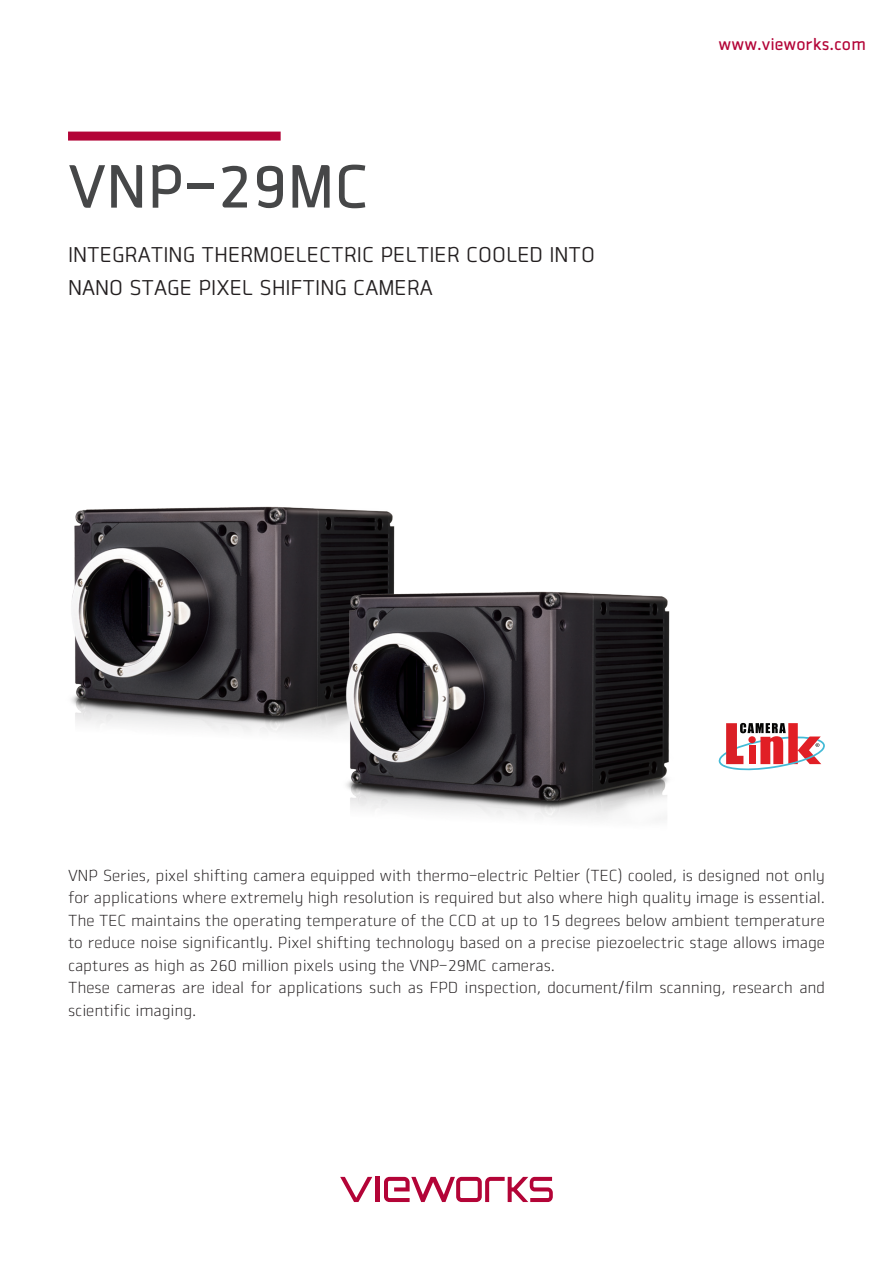
<style>
.page{position:relative;width:893px;height:1263px;background:#fff}
.page>*{position:absolute;margin:0;border:0;box-sizing:border-box;transform-origin:0 0}
.Main_Title{font:60px "Vieworks B";color:#464748}
.Title_Description{font:21px "Vieworks M";color:#231f20}
.t1{font:16.5px "Vieworks B";color:#b30437}
.Product_Description{font:15.75px/22.5px "Vieworks L";color:#231f20}
</style>
<div class="page">
<div style="left:68px;top:132px;width:213px;height:9px;background:#b30437"></div>
<svg style="left:340px;top:1177px;width:32px;height:25px"></svg>
<hr style="left:375px;top:1177px;width:4px;height:25px;background:#b30437">
<svg style="left:384px;top:1177px;width:169px;height:25px"></svg>
<img style="left:71px;top:506px;width:280px;height:228px">
<img style="left:340px;top:510px;width:330px;height:310px">
<svg style="left:719px;top:723px;width:106px;height:47px"></svg>
<p class="Main_Title" style="left:68px;top:151px;width:303px">VNP-29MC</p>
<p class="Title_Description" style="left:68px;top:242px;width:528px">INTEGRATING THERMOELECTRIC PELTIER COOLED INTO</p>
<p class="Title_Description" style="left:68px;top:275px;width:366px">NANO STAGE PIXEL SHIFTING CAMERA</p>
<p class="t1" style="left:719px;top:34px;width:149px">www.vieworks.com</p>
<p class="Product_Description" style="left:68px;top:864px;width:758px">VNP Series, pixel shifting camera equipped with thermo-electric Peltier (TEC) cooled, is designed not only for applications where extremely high resolution is required but also where high quality image is essential.</p>
<p class="Product_Description" style="left:68px;top:909px;width:758px;text-align:justify">The TEC maintains the operating temperature of the CCD at up to 15 degrees below ambient temperature to reduce noise significantly. Pixel shifting technology based on a precise piezoelectric stage allows image captures as high as 260 million pixels using the VNP-29MC cameras.</p>
<p class="Product_Description" style="left:68px;top:976px;width:758px">These cameras are ideal for applications such as FPD inspection, document/film scanning, research and scientific imaging.</p>
</div>
